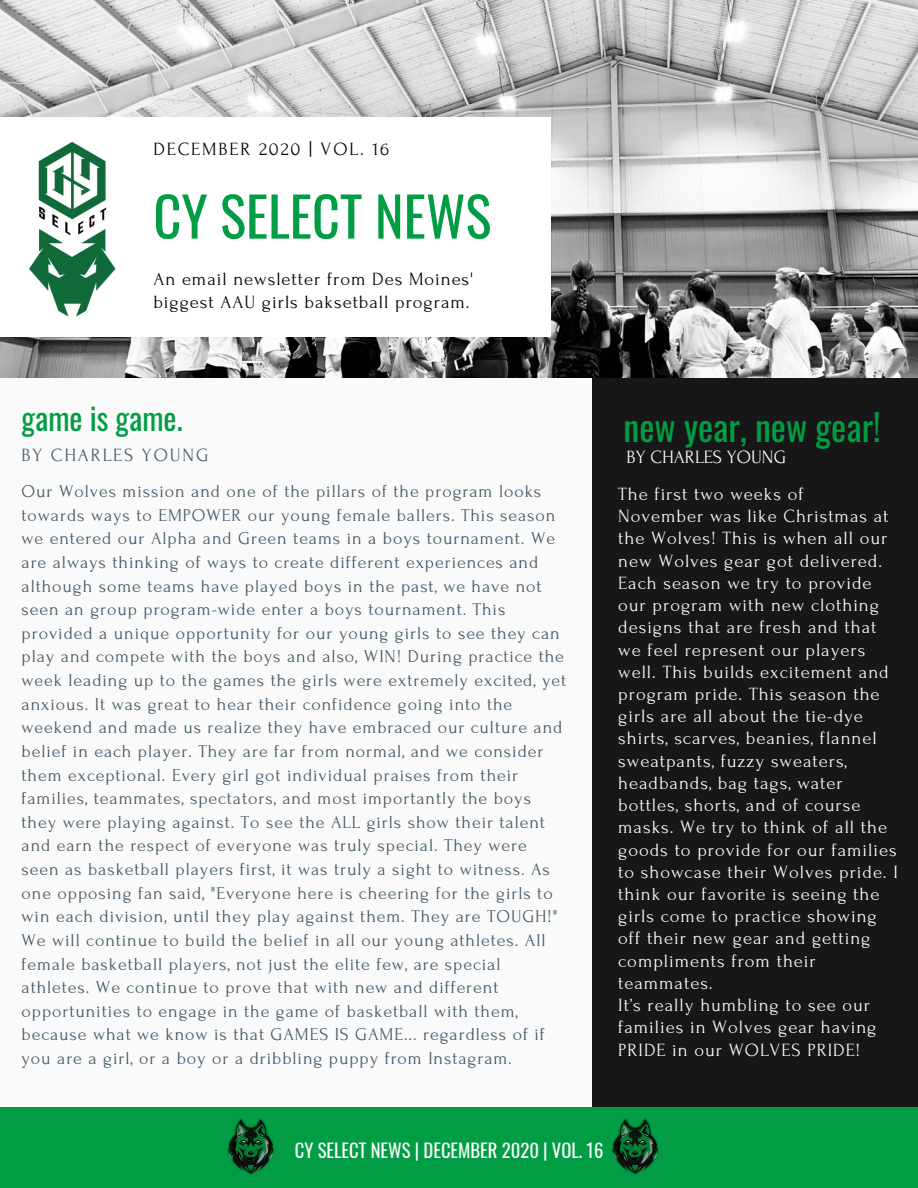
<style>
.page{position:relative;width:918px;height:1188px;background:#fafafa}
.page>*{position:absolute;margin:0;border:0;box-sizing:border-box;transform-origin:0 0}
.t1{font:54.45px "Oswald";color:#009d44}
.t2{font:36px "Oswald";color:#009d44}
.t3{font:31.2px "Oswald";color:#009d44}
.t4{font:18.75px "Forum";color:#fff}
.t5{font:18.6px/22.2px "Forum";letter-spacing:.05em;color:#fafafa}
.t6{font:18.6px/22.2px "Forum";letter-spacing:.05em;color:#000}
.t7{font:18.6px "Oswald";color:#fafafa}
.t8{font:18.6px "Forum";letter-spacing:.1em;color:#000}
.t9{font:18.6px "Forum";letter-spacing:.1em;color:#435967}
.t10{font:18px/23.7px "Forum";letter-spacing:.05em;color:#435967}
</style>
<div class="page">
<div style="left:593px;top:342px;width:325px;height:846px;background:#171717"></div>
<img style="left:0;top:0;width:918px;height:377px">
<div style="left:0;top:118px;width:550px;height:219px;background:#fff"></div>
<div style="left:0;top:1107px;width:918px;height:81px;background:#009d44"></div>
<svg style="left:227px;top:1118px;width:47px;height:57px"></svg>
<svg style="left:612px;top:1118px;width:47px;height:57px"></svg>
<img style="left:29px;top:141px;width:87px;height:176px">
<p class="t8" style="left:153px;top:140px;width:238px">DECEMBER 2020 | VOL. 16</p>
<h1 class="t1" style="left:153px;top:174px;width:339px">CY SELECT NEWS</h1>
<p class="t6" style="left:153px;top:269px;width:321px">An email newsletter from Des Moines' biggest AAU girls baksetball program.</p>
<h3 class="t3" style="left:22px;top:394px;width:162px">game is game.</h3>
<p class="t9" style="left:22px;top:446px;width:188px">BY CHARLES YOUNG</p>
<p class="t10" style="left:22px;top:480px;width:546px">Our Wolves mission and one of the pillars of the program looks towards ways to EMPOWER our young female ballers. This season we entered our Alpha and Green teams in a boys tournament. We are always thinking of ways to create different experiences and although some teams have played boys in the past, we have not seen an group program-wide enter a boys tournament. This provided a unique opportunity for our young girls to see they can play and compete with the boys and also, WIN! During practice the week leading up to the games the girls were extremely excited, yet anxious. It was great to hear their confidence going into the weekend and made us realize they have embraced our culture and belief in each player. They are far from normal, and we consider them exceptional. Every girl got individual praises from their families, teammates, spectators, and most importantly the boys they were playing against. To see the ALL girls show their talent and earn the respect of everyone was truly special. They were seen as basketball players first, it was truly a sight to witness. As one opposing fan said, "Everyone here is cheering for the girls to win each division, until they play against them. They are TOUGH!" We will continue to build the belief in all our young athletes. All female basketball players, not just the elite few, are special athletes. We continue to prove that with new and different opportunities to engage in the game of basketball with them, because what we know is that GAMES IS GAME... regardless of if you are a girl, or a boy or a dribbling puppy from Instagram.</p>
<h2 class="t2" style="left:624px;top:399px;width:259px">new year, new gear!</h2>
<p class="t4" style="left:627px;top:447px;width:161px">BY CHARLES YOUNG</p>
<p class="t5" style="left:618px;top:483px;width:281px">The first two weeks of<br>November was like Christmas at the Wolves! This is when all our new Wolves gear got delivered.<br>Each season we try to provide our program with new clothing designs that are fresh and that we feel represent our players well. This builds excitement and program pride. This season the girls are all about the tie-dye shirts, scarves, beanies, flannel sweatpants, fuzzy sweaters, headbands, bag tags, water bottles, shorts, and of course masks. We try to think of all the goods to provide for our families to showcase their Wolves pride. I think our favorite is seeing the girls come to practice showing off their new gear and getting compliments from their teammates.<br>It’s really humbling to see our families in Wolves gear having<br>PRIDE in our WOLVES PRIDE!</p>
<p class="t7" style="left:295px;top:1136px;width:310px">CY SELECT NEWS | DECEMBER 2020 | VOL. 16</p>
</div>
